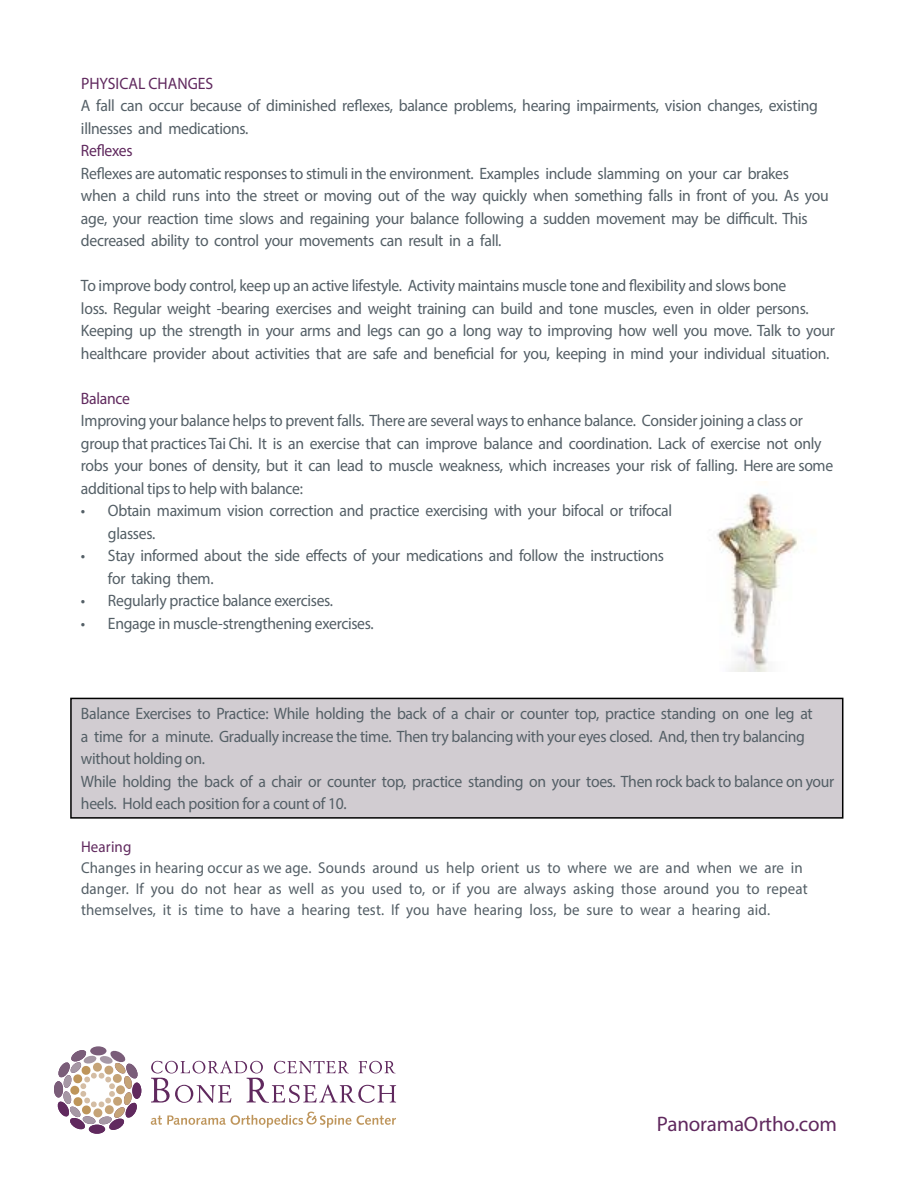
<style>
.page{position:relative;width:918px;height:1188px;background:#fff}
.page>*{position:absolute;margin:0;border:0;box-sizing:border-box;transform-origin:0 0}
.t1{font:21px "Myriad Pro";letter-spacing:-.01em;color:#60295e}
.t2{font:16.5px/22.5px "Myriad Pro";letter-spacing:-.02em;color:#545f66;scale:.95 1}
.t3{font:16.5px "Myriad Pro";letter-spacing:-.01em;color:#60295e;scale:.95 1}
.t4{font:15.75px/21px "Myriad Pro";letter-spacing:.01em;color:#545f66;scale:.95 1}
.t5{font:15.75px "Myriad Pro";letter-spacing:.01em;color:#60295e;scale:.95 1}
</style>
<div class="page">
<div style="left:71px;top:698px;width:772px;height:120px;background:#d1ccd1"></div>
<div style="left:70px;top:698px;width:773px;height:121px;border:2px solid #000"></div>
<img style="left:717px;top:493px;width:81px;height:179px">
<div style="left:90px;top:1046px;width:16px;height:9px;background:#7a5d79;border-radius:50%"></div>
<div style="left:54px;top:1081px;width:9px;height:17px;background:#7a5d79;border-radius:50%"></div>
<div style="left:89px;top:1125px;width:16px;height:9px;background:#60295e;border-radius:50%"></div>
<div style="left:132px;top:1083px;width:9px;height:16px;background:#60295e;border-radius:50%"></div>
<svg style="left:57px;top:1050px;width:81px;height:81px"></svg>
<svg style="left:98px;top:1072px;width:7px;height:7px"></svg>
<svg style="left:151px;top:1061px;width:245px;height:42px"></svg>
<svg style="left:151px;top:1112px;width:200px;height:16px"></svg>
<svg style="left:357px;top:1115px;width:39px;height:10px"></svg>
<p class="t3" style="left:81px;top:73px;width:141px">PHYSICAL CHANGES</p>
<p class="t2" style="left:81px;top:94px;width:777px">A fall can occur because of diminished reflexes, balance problems, hearing impairments, vision changes, existing illnesses and medications.</p>
<p class="t3" style="left:81px;top:141px;width:56px">Reflexes</p>
<p class="t2" style="left:81px;top:162px;width:789px">Reflexes are automatic responses to stimuli in the environment. Examples include slamming on your car brakes when a child runs into the street or moving out of the way quickly when something falls in front of you. As you age, your reaction time slows and regaining your balance following a sudden movement may be difficult. This decreased ability to control your movements can result in a fall.</p>
<p class="t2" style="left:81px;top:274px;width:795px">To improve body control, keep up an active lifestyle. Activity maintains muscle tone and flexibility and slows bone<br>loss. Regular weight -bearing exercises and weight training can build and tone muscles, even in older persons.<br>Keeping up the strength in your arms and legs can go a long way to improving how well you move. Talk to your healthcare provider about activities that are safe and beneficial for you, keeping in mind your individual situation.</p>
<p class="t3" style="left:81px;top:388px;width:53px">Balance</p>
<p class="t2" style="left:81px;top:409px;width:793px">Improving your balance helps to prevent falls. There are several ways to enhance balance. Consider joining a class or group that practices Tai Chi. It is an exercise that can improve balance and coordination. Lack of exercise not only robs your bones of density, but it can lead to muscle weakness, which increases your risk of falling. Here are some additional tips to help with balance:</p>
<p class="t2" style="left:108px;top:499px;width:595px;text-indent:-27px">• Obtain maximum vision correction and practice exercising with your bifocal or trifocal glasses.</p>
<p class="t2" style="left:108px;top:544px;width:587px;text-indent:-27px">• Stay informed about the side effects of your medications and follow the instructions for taking them.</p>
<p class="t2" style="left:81px;top:589px;width:267px">• Regularly practice balance exercises.</p>
<p class="t2" style="left:81px;top:612px;width:310px">• Engage in muscle-strengthening exercises.</p>
<p class="t2" style="left:81px;top:702px;width:795px">Balance Exercises to Practice: While holding the back of a chair or counter top, practice standing on one leg at<br>a time for a minute. Gradually increase the time. Then try balancing with your eyes closed. And, then try balancing without holding on.<br>While holding the back of a chair or counter top, practice standing on your toes. Then rock back to balance on your heels. Hold each position for a count of 10.</p>
<p class="t5" style="left:81px;top:837px;width:55px">Hearing</p>
<p class="t4" style="left:81px;top:857px;width:767px">Changes in hearing occur as we age. Sounds around us help orient us to where we are and when we are in danger. If you do not hear as well as you used to, or if you are always asking those around you to repeat themselves, it is time to have a hearing test. If you have hearing loss, be sure to wear a hearing aid.</p>
<p class="t1" style="left:657px;top:1111px;width:182px">PanoramaOrtho.com</p>
</div>
